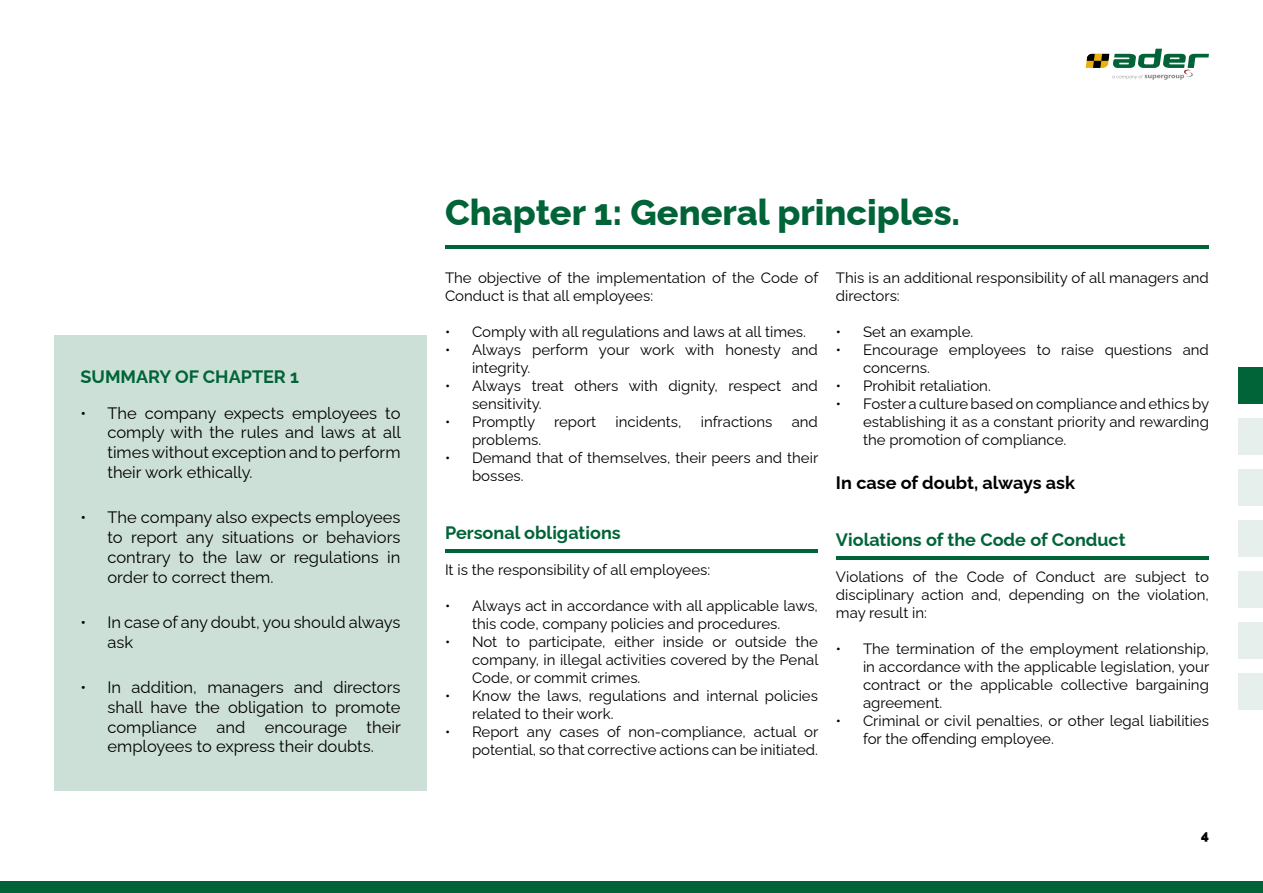
<style>
.page{position:relative;width:1263px;height:893px;background:#fff}
.page>*{position:absolute;margin:0;border:0;box-sizing:border-box;transform-origin:0 0}
.t1{font:800 36px "Raleway";color:#006438}
.t2{font:700 18px "Raleway";color:#006438}
.t3{font:700 18px "Raleway";color:#000}
.t4{font:16.5px/19.8px "Raleway";color:#000;text-align:justify}
.t5{font:15px/18px "Raleway";color:#000}
.t6{font:900 13.5px "Raleway";color:#000}
</style>
<div class="page">
<svg style="left:1086px;top:49px;width:123px;height:31px"></svg>
<div style="left:54px;top:336px;width:373px;height:455px;background:#cde0d7"></div>
<hr style="left:445px;top:550px;width:373px;height:3px;background:#006438">
<hr style="left:836px;top:557px;width:373px;height:3px;background:#006438">
<hr style="left:445px;top:246px;width:764px;height:3px;background:#006438">
<div style="left:1238px;top:367px;width:25px;height:37px;background:#006438"></div>
<div style="left:1238px;top:418px;width:25px;height:37px;background:#e6efeb"></div>
<div style="left:1238px;top:469px;width:25px;height:37px;background:#e6efeb"></div>
<div style="left:1238px;top:520px;width:25px;height:37px;background:#e6efeb"></div>
<div style="left:1238px;top:571px;width:25px;height:37px;background:#e6efeb"></div>
<div style="left:1238px;top:622px;width:25px;height:37px;background:#e6efeb"></div>
<div style="left:1238px;top:673px;width:25px;height:37px;background:#e6efeb"></div>
<div style="left:0;top:881px;width:1263px;height:12px;background:#006438"></div>
<p class="t2" style="left:80px;top:362px;width:220px">SUMMARY OF CHAPTER 1</p>
<p class="t4" style="left:107px;top:401px;width:295px;text-indent:-27px">• The company expects employees to comply with the rules and laws at all times without exception and to perform their work ethically.</p>
<p class="t4" style="left:107px;top:506px;width:294px;text-indent:-27px">• The company also expects employees to report any situations or behaviors contrary to the law or regulations in order to correct them.</p>
<p class="t4" style="left:107px;top:610px;width:294px;text-indent:-27px">• In case of any doubt, you should always ask</p>
<p class="t4" style="left:107px;top:675px;width:295px;text-indent:-27px">• In addition, managers and directors shall have the obligation to promote compliance and encourage their employees to express their doubts.</p>
<h1 class="t1" style="left:445px;top:184px;width:517px">Chapter 1: General principles.</h1>
<p class="t5" style="left:445px;top:267px;width:375px">The objective of the implementation of the Code of<br>Conduct is that all employees:</p>
<p class="t5" style="left:445px;top:321px;width:363px">• Comply with all regulations and laws at all times.</p>
<p class="t5" style="left:472px;top:339px;width:347px;text-indent:-27px">• Always perform your work with honesty and integrity.</p>
<p class="t5" style="left:472px;top:375px;width:347px;text-indent:-27px">• Always treat others with dignity, respect and sensitivity.</p>
<p class="t5" style="left:445px;top:411px;width:92px">• Promptly</p>
<p class="t5" style="left:554px;top:411px;width:44px">report</p>
<p class="t5" style="left:615px;top:411px;width:67px">incidents,</p>
<p class="t5" style="left:701px;top:411px;width:73px">infractions</p>
<p class="t5" style="left:792px;top:411px;width:28px">and</p>
<p class="t5" style="left:472px;top:429px;width:71px">problems.</p>
<p class="t5" style="left:472px;top:447px;width:348px;text-indent:-27px">• Demand that of themselves, their peers and their bosses.</p>
<p class="t2" style="left:445px;top:518px;width:177px">Personal obligations</p>
<p class="t5" style="left:445px;top:559px;width:267px">It is the responsibility of all employees:</p>
<p class="t5" style="left:472px;top:595px;width:347px;text-indent:-27px">• Always act in accordance with all applicable laws, this code, company policies and procedures.</p>
<p class="t5" style="left:472px;top:631px;width:348px;text-align:justify;text-indent:-27px">• Not to participate, either inside or outside the company, in illegal activities covered by the Penal Code, or commit crimes.</p>
<p class="t5" style="left:472px;top:685px;width:347px;text-indent:-27px">• Know the laws, regulations and internal policies related to their work.</p>
<p class="t5" style="left:445px;top:721px;width:375px;text-align:right">• Report any cases of non-compliance, actual or potential, so that corrective actions can be initiated.</p>
<p class="t5" style="left:836px;top:267px;width:374px">This is an additional responsibility of all managers and directors:</p>
<p class="t5" style="left:836px;top:321px;width:139px">• Set an example.</p>
<p class="t5" style="left:863px;top:339px;width:347px;text-indent:-27px">• Encourage employees to raise questions and concerns.</p>
<p class="t5" style="left:836px;top:375px;width:156px">• Prohibit retaliation.</p>
<p class="t5" style="left:863px;top:393px;width:348px;text-align:justify;text-indent:-27px">• Foster a culture based on compliance and ethics by establishing it as a constant priority and rewarding the promotion of compliance.</p>
<p class="t3" style="left:836px;top:468px;width:241px">In case of doubt, always ask</p>
<p class="t2" style="left:836px;top:525px;width:291px">Violations of the Code of Conduct</p>
<p class="t5" style="left:836px;top:566px;width:374px;text-align:justify">Violations of the Code of Conduct are subject to disciplinary action and, depending on the violation, may result in:</p>
<p class="t5" style="left:863px;top:638px;width:348px;text-align:justify;text-indent:-27px">• The termination of the employment relationship, in accordance with the applicable legislation, your contract or the applicable collective bargaining agreement.</p>
<p class="t5" style="left:863px;top:710px;width:347px;text-indent:-27px">• Criminal or civil penalties, or other legal liabilities for the offending employee.</p>
<p class="t6" style="left:1201px;top:825px;width:9px">4</p>
</div>
